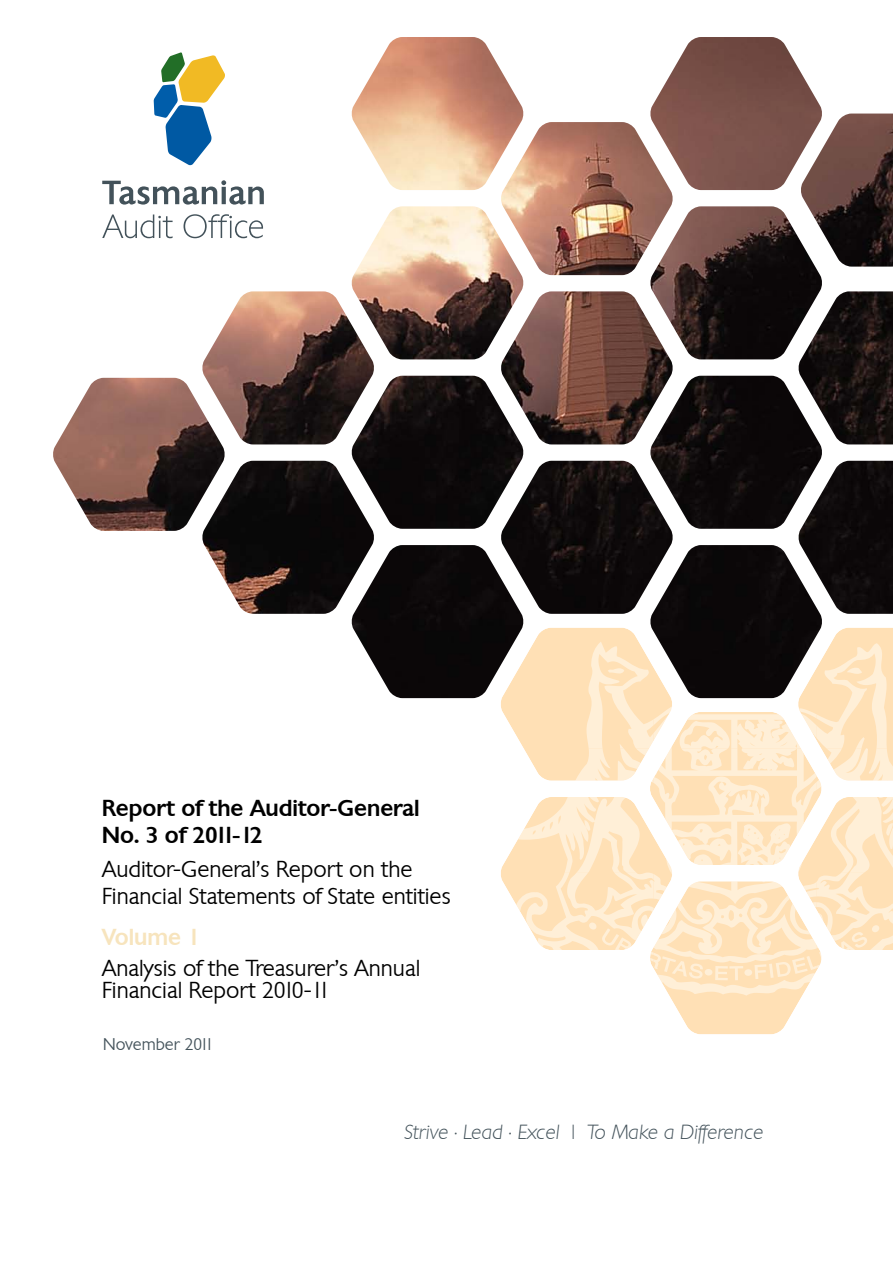
<style>
.page{position:relative;width:893px;height:1263px;background:#fff}
.page>*{position:absolute;margin:0;border:0;box-sizing:border-box;transform-origin:0 0}
.t1{font:300 22.5px/27px "Chantilly";color:#000}
.t2{font:500 22.5px/27px "Chantilly";color:#000}
.t3{font:italic 200 19.5px "Chantilly";color:#43525a}
.t4{font:300 16.5px "Chantilly";color:#43525a}
.s1{font-weight:500;color:#f7e4bd}
</style>
<div class="page">
<img style="left:53px;top:37px;width:840px;height:577px">
<svg style="left:669px;top:995px;width:134px;height:39px;fill:#ffe0b5"></svg>
<svg style="left:500px;top:628px;width:393px;height:367px"></svg>
<p class="t2" style="left:102px;top:794px;width:319px">Report of the Auditor-General<br>No. 3 of 2011-12</p>
<p class="t1" style="left:102px;top:855px;width:350px">Auditor-General’s Report on the<br>Financial Statements of State entities</p>
<p class="t1" style="left:102px;top:921px;width:320px;line-height:31px"><span class="s1">Volume 1<br></span>Analysis of the Treasurer’s Annual</p>
<p class="t1" style="left:102px;top:976px;width:229px">Financial Report 2010-11</p>
<p class="t4" style="left:103px;top:1034px;width:112px">November 2011</p>
<p class="t3" style="left:403px;top:1120px;width:361px">Strive • Lead • Excel | To Make a Difference</p>
</div>
